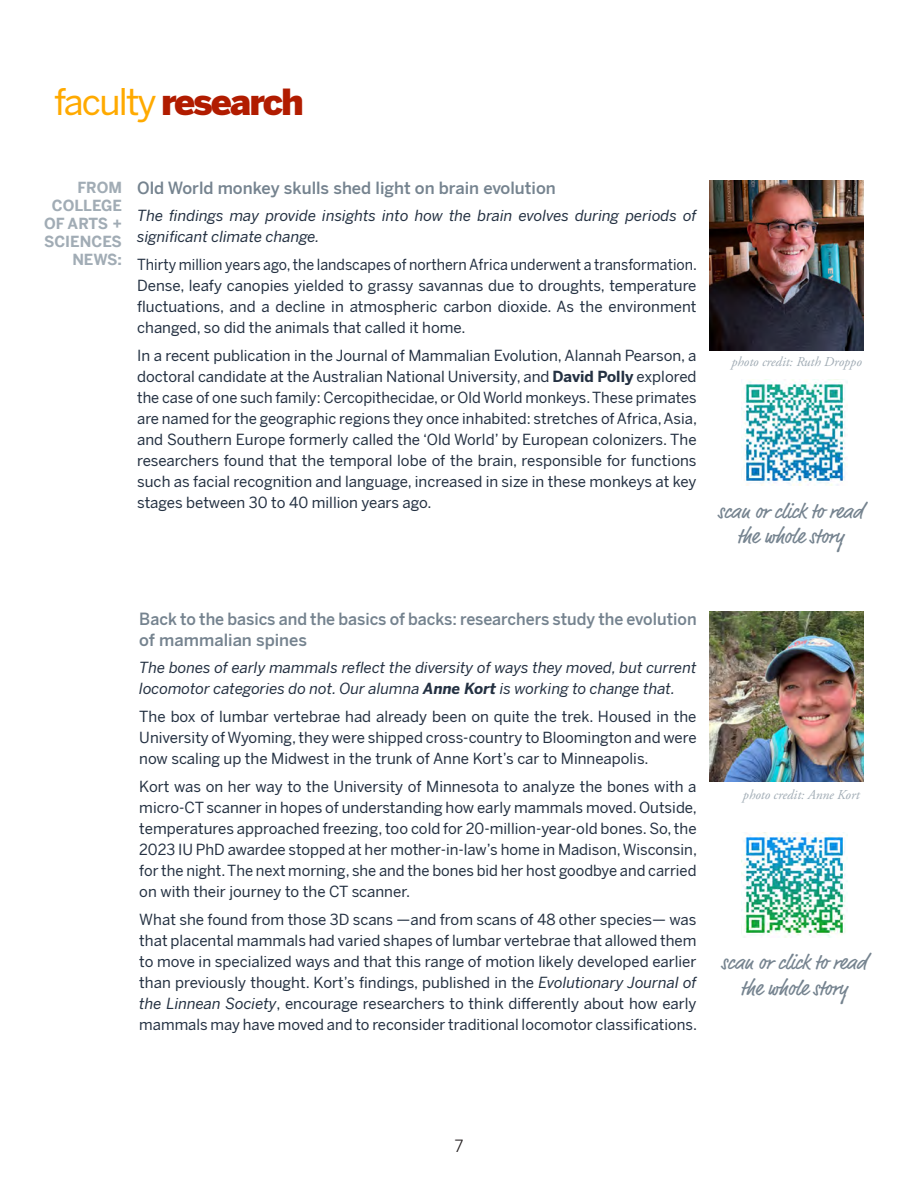
<style>
.page{position:relative;width:918px;height:1188px;background:#fff}
.page>*{position:absolute;margin:0;border:0;box-sizing:border-box;transform-origin:0 0}
.t1{font:900 36px "Benton Sans";letter-spacing:-.055em;color:#b11c00}
.t2{font:21px/25.2px "Market Pro";color:#75838f;text-align:center}
.t3{font:500 16.5px/21px "Benton Sans";color:#75838f}
.t4{font:16.5px "Benton Sans";color:#231f20}
.t5{font:15px/21px "Benton Sans";color:#243142;text-align:justify}
.t6{font:15px/21px "Benton Sans";color:#243142;text-align:justify;scale:.94 1}
.t7{font:italic 15px/21px "Benton Sans";color:#243142}
.t8{font:700 15px/18px "Benton Sans";color:#a1acb5;text-align:right}
.t9{font:italic 13.5px "Adobe Garamond Pro";color:#a1acb5}
.s1{font-weight:400;color:#fa0}
.s2{font-weight:700}
.s3{font-style:italic}
</style>
<div class="page">
<img style="left:710px;top:181px;width:154px;height:170px">
<img style="left:744px;top:380px;width:103px;height:105px">
<img style="left:710px;top:612px;width:154px;height:170px">
<img style="left:742px;top:832px;width:105px;height:106px">
<h2 class="t1" style="left:54px;top:79px;width:252px"><span class="s1">faculty</span> research</h2>
<p class="t8" style="left:44px;top:178px;width:80px">FROM<br>COLLEGE<br>OF ARTS +<br>SCIENCES<br>NEWS:</p>
<h2 class="t3" style="left:137px;top:177px;width:420px">Old World monkey skulls shed light on brain evolution</h2>
<p class="t7" style="left:137px;top:206px;width:561px">The findings may provide insights into how the brain evolves during periods of significant climate change.</p>
<p class="t6" style="left:137px;top:254px;width:597px">Thirty million years ago,the landscapes of northern Africa underwent a transformation.<br>Dense, leafy canopies yielded to grassy savannas due to droughts, temperature fluctuations, and a decline in atmospheric carbon dioxide. As the environment changed, so did the animals that called it home.</p>
<p class="t5" style="left:137px;top:345px;width:561px">In a recent publication in the Journal of Mammalian Evolution, Alannah Pearson, a doctoral candidate at the Australian National University, and <span class="s2">David Polly</span> explored the case of one such family: Cercopithecidae, or Old World monkeys.These primates are named for the geographic regions they once inhabited: stretches of Africa,Asia, and Southern Europe formerly called the ‘Old World’ by European colonizers. The researchers found that the temporal lobe of the brain, responsible for functions such as facial recognition and language, increased in size in these monkeys at key stages between 30 to 40 million years ago.</p>
<p class="t9" style="left:731px;top:354px;width:132px">photo credit: Ruth Droppo</p>
<h2 class="t2" style="left:718px;top:499px;width:147px">scan or click to read the whole story</h2>
<h2 class="t3" style="left:139px;top:608px;width:559px">Back to the basics and the basics of backs: researchers study the evolution of mammalian spines</h2>
<p class="t7" style="left:139px;top:657px;width:559px">The bones of early mammals reflect the diversity of ways they moved, but current locomotor categories do not. Our alumna <span class="s2">Anne Kort</span> is working to change that.</p>
<p class="t5" style="left:139px;top:706px;width:559px">The box of lumbar vertebrae had already been on quite the trek. Housed in the University of Wyoming, they were shipped cross-country to Bloomington and were now scaling up the Midwest in the trunk of Anne Kort’s car to Minneapolis.</p>
<p class="t5" style="left:139px;top:776px;width:559px">Kort was on her way to the University of Minnesota to analyze the bones with a micro-CT scanner in hopes of understanding how early mammals moved. Outside, temperatures approached freezing, too cold for 20-million-year-old bones. So, the 2023 IU PhD awardee stopped at her mother-in-law’s home in Madison,Wisconsin, for the night.The next morning, she and the bones bid her host goodbye and carried on with their journey to the CT scanner.</p>
<p class="t5" style="left:139px;top:909px;width:559px">What she found from those 3D scans —and from scans of 48 other species— was that placental mammals had varied shapes of lumbar vertebrae that allowed them to move in specialized ways and that this range of motion likely developed earlier than previously thought. Kort’s findings, published in the <span class="s3">Evolutionary Journal of the Linnean Society</span>, encourage researchers to think differently about how early mammals may have moved and to reconsider traditional locomotor classifications.</p>
<p class="t9" style="left:743px;top:786px;width:118px">photo credit: Anne Kort</p>
<h2 class="t2" style="left:721px;top:951px;width:147px">scan or click to read the whole story</h2>
<p class="t4" style="left:454px;top:1136px;width:11px">7</p>
</div>
